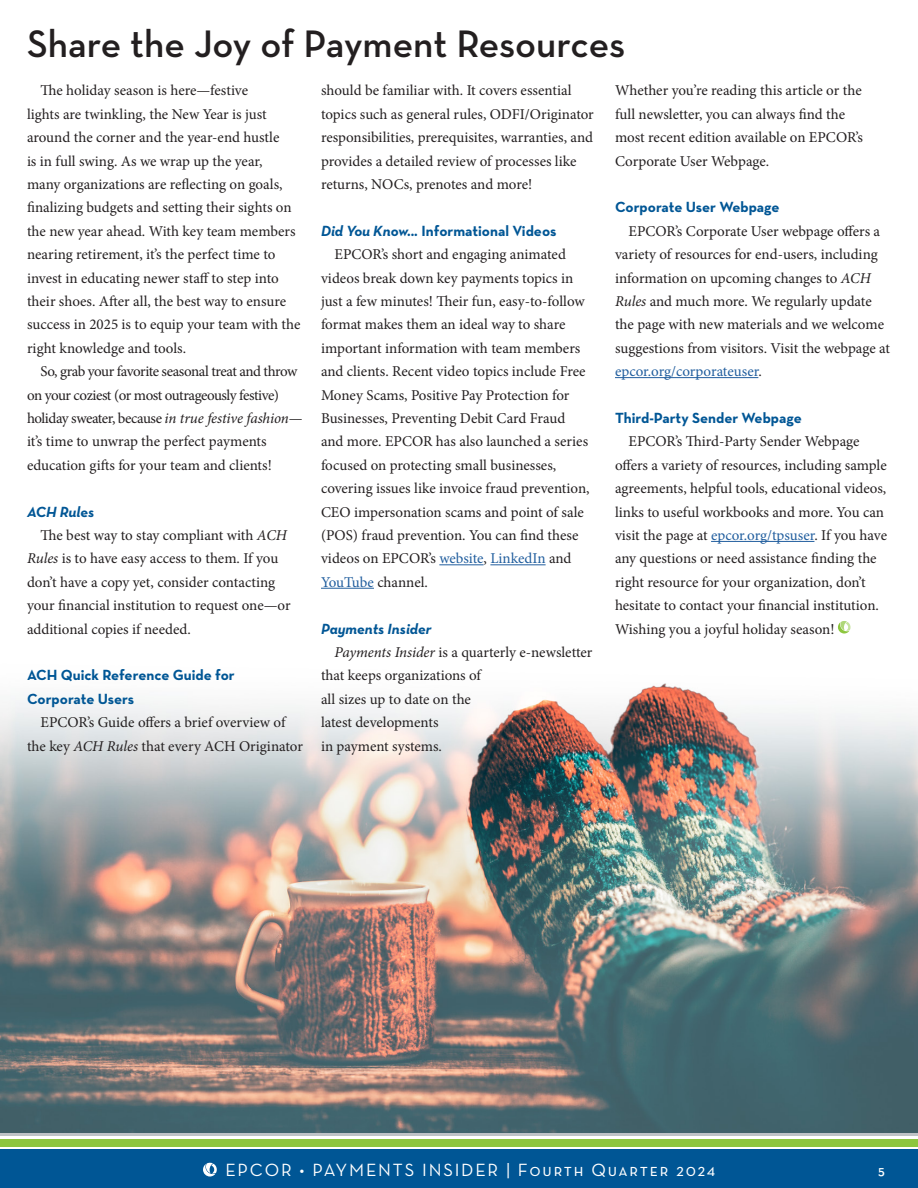
<style>
.page{position:relative;width:918px;height:1188px;background:#fff}
.page>*{position:absolute;margin:0;border:0;box-sizing:border-box;transform-origin:0 0}
.h1_headline{font:600 39px "Neutraface Text";letter-spacing:-.005em;color:#231f20}
.t1{font:18px "Neutraface Text";letter-spacing:.1em;color:#fff}
.body{font:15px/23.4px "Minion Pro";letter-spacing:-.005em;color:#231f20}
.body-2{font:15px/23.4px "Minion Pro";letter-spacing:-.025em;color:#231f20}
.h2_sub-head{font:700 15px/23.4px "Neutraface Text";color:#005695}
.h2_sub-head-2{font:italic 700 15px "Neutraface Text";color:#005695}
.t2{font:600 13.5px "Neutraface Text";color:#fff}
.s1{font-style:italic}
.s2{color:#215e9e}
</style>
<div class="page">
<div style="left:0;top:1149px;width:918px;height:39px;background:#005695"></div>
<hr style="left:0;top:1133px;width:918px;height:3px;background:#bfc3c7">
<div style="left:0;top:1139px;width:918px;height:7px;background:#8dc63f"></div>
<svg style="left:203px;top:1163px;width:14px;height:14px"></svg>
<img style="left:0;top:683px;width:918px;height:450px">
<hr style="left:439px;top:564px;width:45px;height:1px;background:#215e9e">
<hr style="left:490px;top:564px;width:56px;height:1px;background:#215e9e">
<hr style="left:321px;top:588px;width:53px;height:1px;background:#215e9e">
<hr style="left:615px;top:377px;width:143px;height:1px;background:#215e9e">
<hr style="left:711px;top:541px;width:103px;height:1px;background:#215e9e">
<svg style="left:838px;top:621px;width:13px;height:13px"></svg>
<h1 class="h1_headline" style="left:27px;top:20px;width:600px">Share the Joy of Payment Resources</h1>
<p class="body" style="left:27px;top:79px;width:275px;text-indent:14px">The holiday season is here—festive<br>lights are twinkling, the New Year is just around the corner and the year-end hustle<br>is in full swing. As we wrap up the year,<br>many organizations are reflecting on goals, finalizing budgets and setting their sights on the new year ahead. With key team members nearing retirement, it’s the perfect time to invest in educating newer staff to step into their shoes. After all, the best way to ensure success in 2025 is to equip your team with the right knowledge and tools.</p>
<p class="body-2" style="left:27px;top:360px;width:277px;text-indent:14px">So, grab your favorite seasonal treat and throw on your coziest (or most outrageously festive) holiday sweater, because <span class="s1">in true festive fashion</span>— it’s time to unwrap the perfect payments education gifts for your team and clients!</p>
<h2 class="h2_sub-head-2" style="left:27px;top:502px;width:69px">ACH Rules</h2>
<p class="body" style="left:27px;top:524px;width:265px;text-indent:14px">The best way to stay compliant with <span class="s1">ACH Rules</span> is to have easy access to them. If you don’t have a copy yet, consider contacting your financial institution to request one—or additional copies if needed.</p>
<h2 class="h2_sub-head" style="left:27px;top:663px;width:209px">ACH Quick Reference Guide for<br>Corporate Users</h2>
<p class="body" style="left:27px;top:711px;width:277px;text-align:center">EPCOR’s Guide offers a brief overview of<br>the key <span class="s1">ACH Rules</span> that every ACH Originator</p>
<p class="body" style="left:321px;top:79px;width:274px">should be familiar with. It covers essential topics such as general rules, ODFI/Originator responsibilities, prerequisites, warranties, and provides a detailed review of processes like returns, NOCs, prenotes and more!</p>
<h2 class="h2_sub-head" style="left:321px;top:219px;width:237px"><span class="s1">Did You Know...</span> Informational Videos</h2>
<p class="body" style="left:321px;top:243px;width:270px;text-indent:14px">EPCOR’s short and engaging animated videos break down key payments topics in just a few minutes! Their fun, easy-to-follow format makes them an ideal way to share important information with team members and clients. Recent video topics include Free Money Scams, Positive Pay Protection for Businesses, Preventing Debit Card Fraud and more. EPCOR has also launched a series focused on protecting small businesses, covering issues like invoice fraud prevention, CEO impersonation scams and point of sale (POS) fraud prevention. You can find these videos on EPCOR’s <span class="s2">website</span>, <span class="s2">LinkedIn</span> and <span class="s2">YouTube</span> channel.</p>
<h2 class="h2_sub-head-2" style="left:321px;top:619px;width:112px">Payments Insider</h2>
<p class="body" style="left:321px;top:641px;width:273px;text-indent:14px"><span class="s1">Payments Insider</span> is a quarterly e-newsletter that keeps organizations of<br>all sizes up to date on the<br>latest developments<br>in payment systems.</p>
<p class="body" style="left:615px;top:79px;width:249px">Whether you’re reading this article or the full newsletter, you can always find the most recent edition available on EPCOR’s Corporate User Webpage.</p>
<h2 class="h2_sub-head" style="left:615px;top:195px;width:166px">Corporate User Webpage</h2>
<p class="body" style="left:615px;top:219px;width:277px;text-indent:14px">EPCOR’s Corporate User webpage offers a variety of resources for end-users, including information on upcoming changes to <span class="s1">ACH Rules</span> and much more. We regularly update the page with new materials and we welcome suggestions from visitors. Visit the webpage at <span class="s2">epcor.org/corporateuser</span>.</p>
<h2 class="h2_sub-head" style="left:615px;top:406px;width:188px">Third-Party Sender Webpage</h2>
<p class="body" style="left:615px;top:430px;width:274px;text-indent:14px">EPCOR’s Third-Party Sender Webpage offers a variety of resources, including sample agreements, helpful tools, educational videos, links to useful workbooks and more. You can visit the page at <span class="s2">epcor.org/tpsuser</span>. If you have any questions or need assistance finding the right resource for your organization, don’t hesitate to contact your financial institution.<br>Wishing you a joyful holiday season!</p>
<p class="t1" style="left:225px;top:1158px;width:492px">EPCOR • PAYMENTS INSIDER | Fourth Quarter 2024</p>
<p class="t2" style="left:878px;top:1161px;width:8px">5</p>
</div>
